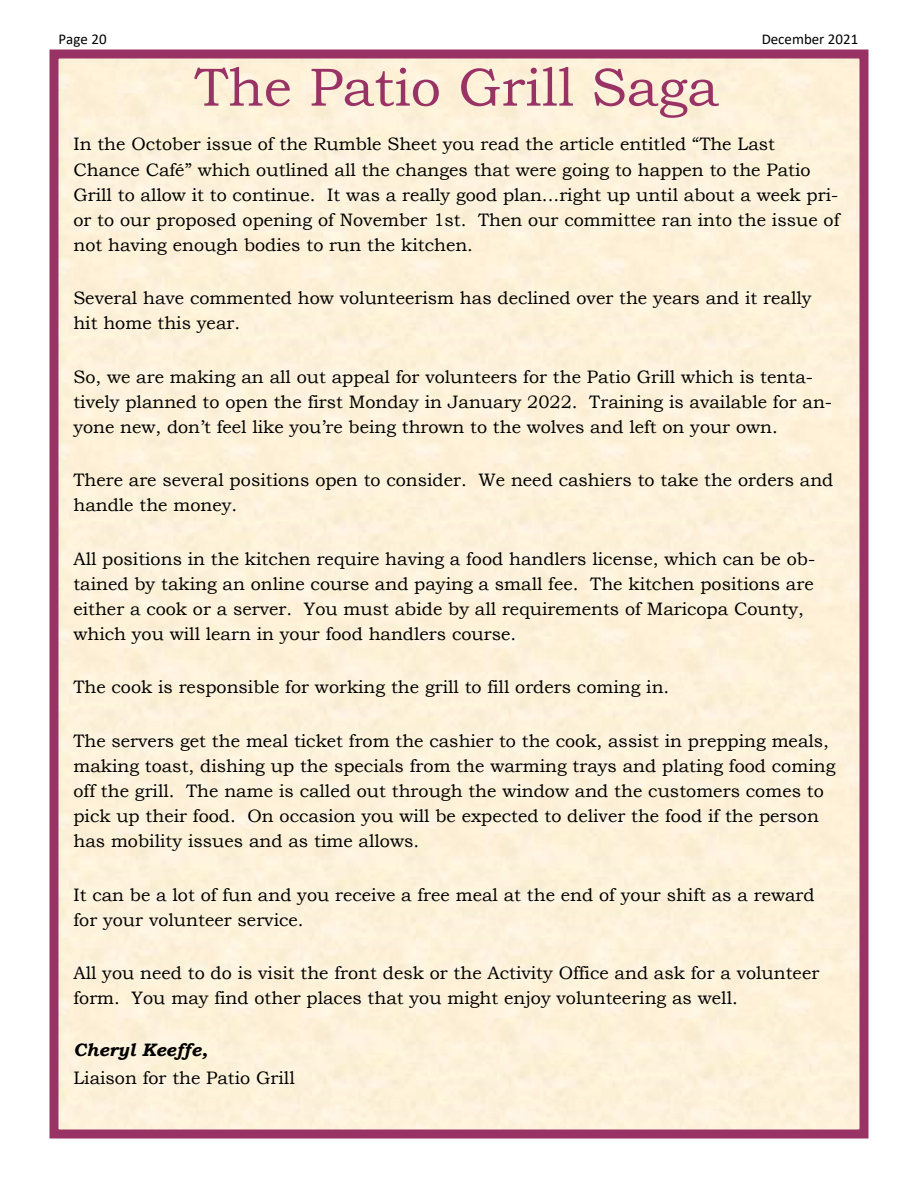
<style>
.page{position:relative;width:918px;height:1188px;background:#fff}
.page>*{position:absolute;margin:0;border:0;box-sizing:border-box;transform-origin:0 0}
.t1{font:54px "Bookman Old Style";color:#936}
.t2{font:18px/25.2px "Bookman Old Style";color:#000}
.t3{font:italic 700 18px "Bookman Old Style";color:#000}
.t4{font:15px "Calibri";color:#000}
</style>
<div class="page">
<div style="left:54px;top:54px;width:810px;height:1080px;background:#fdf1d9"></div>
<div style="left:49px;top:49px;width:819px;height:1089px;border:9px solid #936"></div>
<p class="t4" style="left:58px;top:29px;width:50px">Page 20</p>
<p class="t4" style="left:762px;top:29px;width:98px">December 2021</p>
<h1 class="t1" style="left:195px;top:52px;width:526px">The Patio Grill Saga</h1>
<p class="t2" style="left:73px;top:132px;width:768px">In the October issue of the Rumble Sheet you read the article entitled “The Last Chance Café” which outlined all the changes that were going to happen to the Patio Grill to allow it to continue. It was a really good plan...right up until about a week pri&shy;or to our proposed opening of November 1st. Then our committee ran into the issue of not having enough bodies to run the kitchen.</p>
<p class="t2" style="left:73px;top:286px;width:740px">Several have commented how volunteerism has declined over the years and it really hit home this year.</p>
<p class="t2" style="left:73px;top:364px;width:760px">So, we are making an all out appeal for volunteers for the Patio Grill which is tenta&shy;tively planned to open the first Monday in January 2022. Training is available for an&shy;yone new, don’t feel like you’re being thrown to the wolves and left on your own.</p>
<p class="t2" style="left:73px;top:468px;width:761px">There are several positions open to consider. We need cashiers to take the orders and handle the money.</p>
<p class="t2" style="left:73px;top:546px;width:743px">All positions in the kitchen require having a food handlers license, which can be ob&shy;tained by taking an online course and paying a small fee. The kitchen positions are either a cook or a server. You must abide by all requirements of Maricopa County, which you will learn in your food handlers course.</p>
<p class="t2" style="left:73px;top:675px;width:597px">The cook is responsible for working the grill to fill orders coming in.</p>
<p class="t2" style="left:73px;top:728px;width:763px">The servers get the meal ticket from the cashier to the cook, assist in prepping meals, making toast, dishing up the specials from the warming trays and plating food coming off the grill. The name is called out through the window and the customers comes to pick up their food. On occasion you will be expected to deliver the food if the person has mobility issues and as time allows.</p>
<p class="t2" style="left:73px;top:882px;width:743px">It can be a lot of fun and you receive a free meal at the end of your shift as a reward for your volunteer service.</p>
<p class="t2" style="left:73px;top:960px;width:747px">All you need to do is visit the front desk or the Activity Office and ask for a volunteer form. You may find other places that you might enjoy volunteering as well.</p>
<p class="t3" style="left:73px;top:1037px;width:136px">Cheryl Keeffe,</p>
<p class="t2" style="left:73px;top:1065px;width:223px">Liaison for the Patio Grill</p>
</div>
